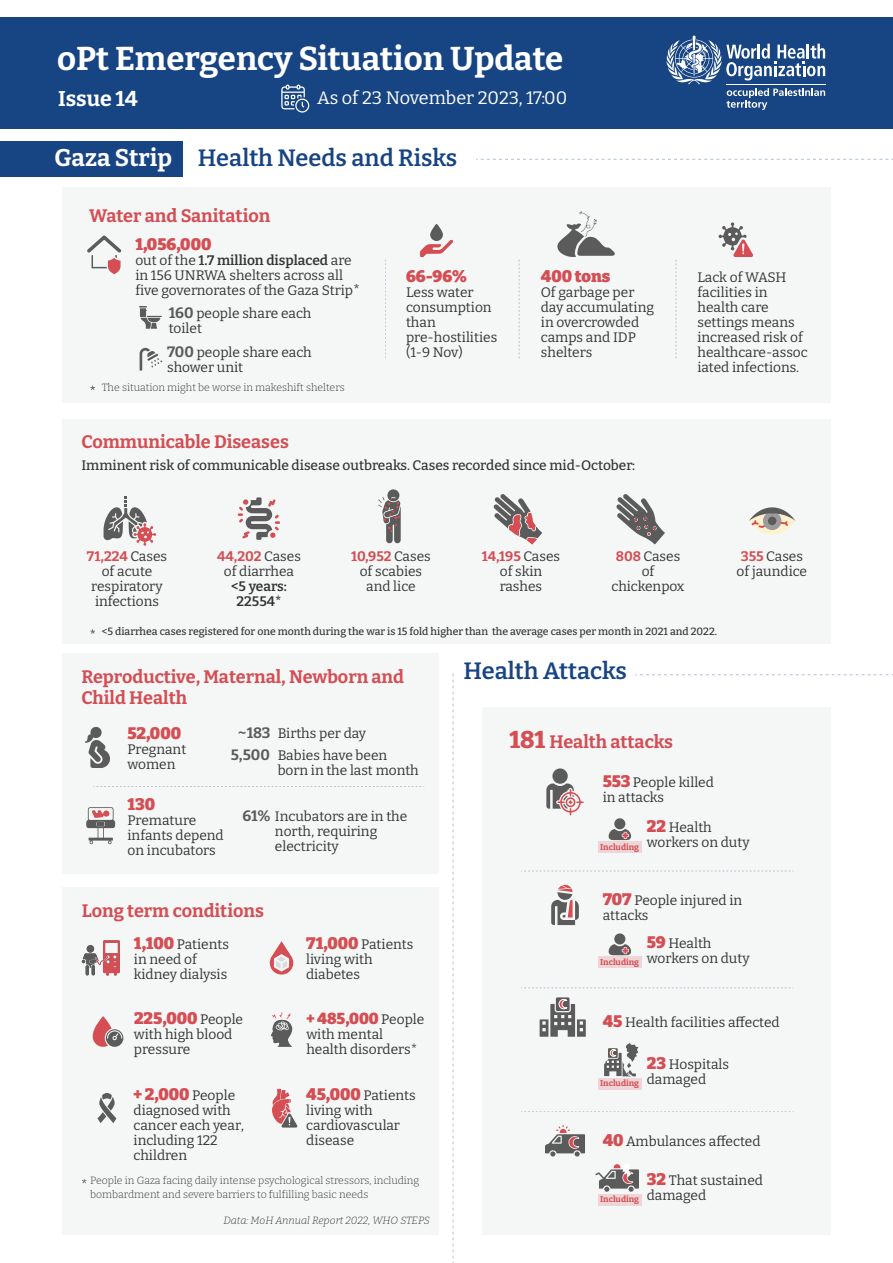
<style>
.page{position:relative;width:893px;height:1263px;background:#fff}
.page>*{position:absolute;margin:0;border:0;box-sizing:border-box;transform-origin:0 0}
.t1{font:700 33px "Bitter";color:#fff}
.t2{font:600 23.55px "Bitter";color:#174483}
.t3{font:700 21.3px "Bitter";color:#fff}
.t4{font:700 18px/21.6px "Bitter";color:#d44e54}
.t5{font:18px "Bitter";color:#fff}
.t6{font:900 16.5px "Bitter";color:#d44e54}
.t7{font:900 15.75px "Bitter";color:#d44e54}
.t8{font:700 15px "Bitter";color:#5b5b5b}
.t9{font:13.8px/15px "Bitter";color:#333434}
.t10{font:500 13.8px "Bitter";color:#333434}
.t11{font:600 13.8px/15px "Bitter";color:#333434;text-align:center}
.t12{font:300 10.5px/13.5px "Bitter";color:#333434}
.t13{font:500 10.5px "Bitter";color:#333434}
.t14{font:italic 300 10.5px "Bitter";color:#333434}
.t15{font:700 8.4px "Bitter";color:#d44e54}
.s1{font-weight:700;font-size:24px;color:#fff}
.s2{font-weight:600}
.s3{font-size:14.55px}
.s4{font-weight:700;font-size:15px;color:#5b5b5b}
.s5{font-weight:700;color:#d44e54}
.s6{font-weight:900;font-size:16.5px;color:#d44e54}
.s7{font-weight:400;font-size:13.8px;color:#333434}
.s8{font-weight:800;font-size:24px}
</style>
<div class="page">
<div style="left:0;top:142px;width:183px;height:35px;background:#174483"></div>
<svg style="left:476px;top:159px;width:417px;height:1px"></svg>
<div style="left:62px;top:419px;width:769px;height:225px;background:#f5f7f7"></div>
<div style="left:63px;top:887px;width:376px;height:348px;background:#f5f7f7"></div>
<svg style="left:270px;top:941px;width:23px;height:33px"></svg>
<svg style="left:93px;top:1016px;width:30px;height:31px"></svg>
<svg style="left:97px;top:1093px;width:19px;height:30px"></svg>
<svg style="left:271px;top:1012px;width:21px;height:35px"></svg>
<svg style="left:82px;top:940px;width:38px;height:36px"></svg>
<svg style="left:272px;top:1089px;width:25px;height:38px"></svg>
<svg style="left:82px;top:1179px;width:4px;height:4px"></svg>
<div style="left:62px;top:653px;width:377px;height:221px;background:#f5f7f7"></div>
<svg style="left:85px;top:727px;width:25px;height:41px"></svg>
<svg style="left:94px;top:786px;width:330px;height:1px"></svg>
<svg style="left:86px;top:807px;width:29px;height:38px"></svg>
<svg style="left:238px;top:497px;width:42px;height:43px"></svg>
<svg style="left:616px;top:494px;width:49px;height:50px"></svg>
<svg style="left:493px;top:494px;width:49px;height:50px"></svg>
<svg style="left:103px;top:497px;width:53px;height:49px"></svg>
<svg style="left:378px;top:489px;width:23px;height:55px"></svg>
<svg style="left:749px;top:507px;width:46px;height:28px"></svg>
<div style="left:482px;top:707px;width:349px;height:528px;background:#f5f7f7"></div>
<svg style="left:635px;top:674px;width:258px;height:1px"></svg>
<svg style="left:545px;top:1125px;width:40px;height:32px"></svg>
<svg style="left:595px;top:1164px;width:44px;height:28px"></svg>
<svg style="left:521px;top:871px;width:272px;height:1px"></svg>
<svg style="left:521px;top:988px;width:272px;height:1px"></svg>
<svg style="left:521px;top:1111px;width:272px;height:1px"></svg>
<div style="left:598px;top:842px;width:43px;height:11px;background:#eed5d7"></div>
<div style="left:614px;top:818px;width:11px;height:11px;background:#5b5b5b;border-radius:50%"></div>
<svg style="left:609px;top:829px;width:22px;height:11px"></svg>
<div style="left:598px;top:957px;width:43px;height:11px;background:#eed5d7"></div>
<div style="left:614px;top:933px;width:11px;height:11px;background:#5b5b5b;border-radius:50%"></div>
<svg style="left:609px;top:944px;width:22px;height:11px"></svg>
<div style="left:598px;top:1078px;width:43px;height:11px;background:#eed5d7"></div>
<div style="left:63px;top:187px;width:768px;height:215px;background:#f5f7f7"></div>
<svg style="left:139px;top:306px;width:23px;height:23px"></svg>
<svg style="left:140px;top:348px;width:22px;height:22px"></svg>
<svg style="left:420px;top:224px;width:33px;height:33px"></svg>
<svg style="left:385px;top:260px;width:1px;height:99px"></svg>
<svg style="left:519px;top:260px;width:1px;height:99px"></svg>
<svg style="left:676px;top:260px;width:1px;height:99px"></svg>
<svg style="left:87px;top:235px;width:34px;height:39px"></svg>
<svg style="left:718px;top:222px;width:35px;height:35px"></svg>
<svg style="left:551px;top:885px;width:28px;height:40px"></svg>
<div style="left:552px;top:768px;width:16px;height:16px;background:#5b5b5b;border-radius:50%"></div>
<svg style="left:546px;top:783px;width:38px;height:32px"></svg>
<svg style="left:452px;top:673px;width:2px;height:590px"></svg>
<svg style="left:540px;top:997px;width:46px;height:40px"></svg>
<svg style="left:604px;top:1043px;width:34px;height:34px"></svg>
<div style="left:598px;top:1194px;width:43px;height:12px;background:#eed5d7"></div>
<svg style="left:90px;top:386px;width:5px;height:4px"></svg>
<svg style="left:90px;top:629px;width:5px;height:5px"></svg>
<svg style="left:557px;top:211px;width:58px;height:46px"></svg>
<div style="left:0;top:17px;width:893px;height:111px;background:#174483"></div>
<svg style="left:666px;top:36px;width:159px;height:74px"></svg>
<hr style="left:726px;top:84px;width:100px;height:1px;background:#fff">
<svg style="left:281px;top:85px;width:28px;height:28px"></svg>
<h1 class="t1" style="left:57px;top:32px;width:508px">oPt Emergency Situation Update</h1>
<h3 class="t3" style="left:58px;top:81px;width:81px">Issue 14</h3>
<h3 class="t5" style="left:317px;top:85px;width:251px">As of 23 November 2023, 17:00</h3>
<h2 class="t2" style="left:55px;top:139px;width:404px"><span class="s1">Gaza Strip</span> Health Needs and Risks</h2>
<h3 class="t4" style="left:89px;top:203px;width:183px">Water and Sanitation</h3>
<p class="t6" style="left:135px;top:229px;width:78px">1,056,000</p>
<p class="t9" style="left:135px;top:252px;width:226px">out of the <span class="s2">1.7 million displaced</span> are in 156 UNRWA shelters across all five governorates of the Gaza Strip<span class="s3">*</span></p>
<p class="t9" style="left:169px;top:305px;width:144px"><span class="s4">160</span> people share each toilet</p>
<p class="t6" style="left:406px;top:261px;width:62px">66-96%</p>
<p class="t9" style="left:406px;top:284px;width:93px">Less water consumption than pre-hostilities</p>
<p class="t9" style="left:167px;top:343px;width:146px"><span class="s4">700</span> people share each</p>
<p class="t9" style="left:406px;top:344px;width:58px">(1-9 Nov)</p>
<p class="t9" style="left:167px;top:358px;width:78px">shower unit</p>
<p class="t12" style="left:102px;top:380px;width:244px">The situation might be worse in makeshift shelters</p>
<p class="t6" style="left:541px;top:261px;width:71px">400 tons</p>
<p class="t9" style="left:541px;top:284px;width:115px">Of garbage per day accumulating in overcrowded camps and IDP shelters</p>
<h3 class="t4" style="left:81px;top:429px;width:209px">Communicable Diseases</h3>
<p class="t10" style="left:81px;top:455px;width:555px">Imminent risk of communicable disease outbreaks. Cases recorded since mid-October:</p>
<p class="t9" style="left:697px;top:269px;width:112px">Lack of WASH facilities in health care settings means increased risk of healthcare-assoc iated infections.</p>
<p class="t9" style="left:87px;top:548px;width:82px;text-align:center"><span class="s5">71,224</span> Cases of acute respiratory infections</p>
<p class="t9" style="left:351px;top:548px;width:81px;text-align:center"><span class="s5">10,952</span> Cases of scabies and lice</p>
<p class="t9" style="left:737px;top:548px;width:72px;text-align:center"><span class="s5">355</span> Cases of jaundice</p>
<p class="t9" style="left:217px;top:548px;width:85px;text-align:center"><span class="s5">44,202</span> Cases of diarrhea</p>
<p class="t11" style="left:231px;top:578px;width:57px">&lt;5 years:<br>22554*</p>
<p class="t9" style="left:482px;top:548px;width:80px;text-align:center"><span class="s5">14,195</span> Cases of skin rashes</p>
<p class="t9" style="left:611px;top:548px;width:75px;text-align:center"><span class="s5">808</span> Cases of chickenpox</p>
<p class="t13" style="left:102px;top:623px;width:617px">&lt;5 diarrhea cases registered for one month during the war is 15 fold higher than the average cases per month in 2021 and 2022.</p>
<h3 class="t4" style="left:81px;top:664px;width:324px">Reproductive, Maternal, Newborn and<br>Child Health</h3>
<p class="t6" style="left:128px;top:718px;width:55px">52,000</p>
<p class="t9" style="left:128px;top:741px;width:60px">Pregnant women</p>
<p class="t9" style="left:278px;top:721px;width:111px;line-height:22.8px">Births per day<br>Babies have been</p>
<p class="t9" style="left:278px;top:762px;width:143px">born in the last month</p>
<p class="t8" style="left:238px;top:720px;width:34px">~183</p>
<p class="t8" style="left:231px;top:743px;width:41px">5,500</p>
<p class="t6" style="left:128px;top:789px;width:29px">130</p>
<p class="t9" style="left:128px;top:812px;width:98px">Premature infants depend on incubators</p>
<p class="t9" style="left:275px;top:808px;width:134px;text-indent:-33px"><span class="s4">61%</span> Incubators are in the north, requiring electricity</p>
<h3 class="t4" style="left:82px;top:899px;width:184px">Long term conditions</h3>
<p class="t9" style="left:134px;top:936px;width:96px"><span class="s6">1,100</span> Patients in need of kidney dialysis</p>
<p class="t6" style="left:134px;top:1004px;width:111px">225,000 <span class="s7">People</span></p>
<p class="t9" style="left:134px;top:1026px;width:100px">with high blood pressure</p>
<p class="t6" style="left:134px;top:1079px;width:103px">+ 2,000 <span class="s7">People</span></p>
<p class="t9" style="left:134px;top:1101px;width:112px">diagnosed with cancer each year, including 122 children</p>
<p class="t9" style="left:306px;top:936px;width:109px"><span class="s6">71,000</span> Patients living with diabetes</p>
<p class="t7" style="left:306px;top:1004px;width:119px">+ 485,000 <span class="s7">People</span></p>
<p class="t9" style="left:306px;top:1026px;width:112px">with mental health disorders*</p>
<p class="t9" style="left:306px;top:1086px;width:111px"><span class="s6">45,000</span> Patients living with cardiovascular disease</p>
<p class="t12" style="left:90px;top:1173px;width:331px">People in Gaza facing daily intense psychological stressors, including bombardment and severe barriers to fulfilling basic needs</p>
<p class="t14" style="left:223px;top:1213px;width:208px">Data: MoH Annual Report 2022, WHO STEPS</p>
<h2 class="t2" style="left:463px;top:652px;width:165px">Health Attacks</h2>
<h3 class="t4" style="left:509px;top:729px;width:165px"><span class="s8">181</span> Health attacks</h3>
<p class="t9" style="left:603px;top:774px;width:113px"><span class="s6">553</span> People killed in attacks</p>
<p class="t9" style="left:647px;top:819px;width:104px"><span class="s6">22</span> Health workers on duty</p>
<p class="t15" style="left:600px;top:840px;width:40px">Including</p>
<p class="t9" style="left:603px;top:892px;width:141px"><span class="s6">707</span> People injured in attacks</p>
<p class="t9" style="left:647px;top:934px;width:104px"><span class="s6">59</span> Health workers on duty</p>
<p class="t15" style="left:600px;top:955px;width:40px">Including</p>
<p class="t9" style="left:603px;top:1014px;width:178px"><span class="s6">45</span> Health facilities affected</p>
<p class="t9" style="left:647px;top:1056px;width:84px"><span class="s6">23</span> Hospitals</p>
<p class="t15" style="left:600px;top:1076px;width:108px">Including <sup>damaged</sup></p>
<p class="t9" style="left:603px;top:1133px;width:159px"><span class="s6">40</span> Ambulances affected</p>
<p class="t9" style="left:647px;top:1172px;width:118px"><span class="s6">32</span> That sustained</p>
<p class="t15" style="left:600px;top:1193px;width:108px">Including <sup>damaged</sup></p>
</div>
